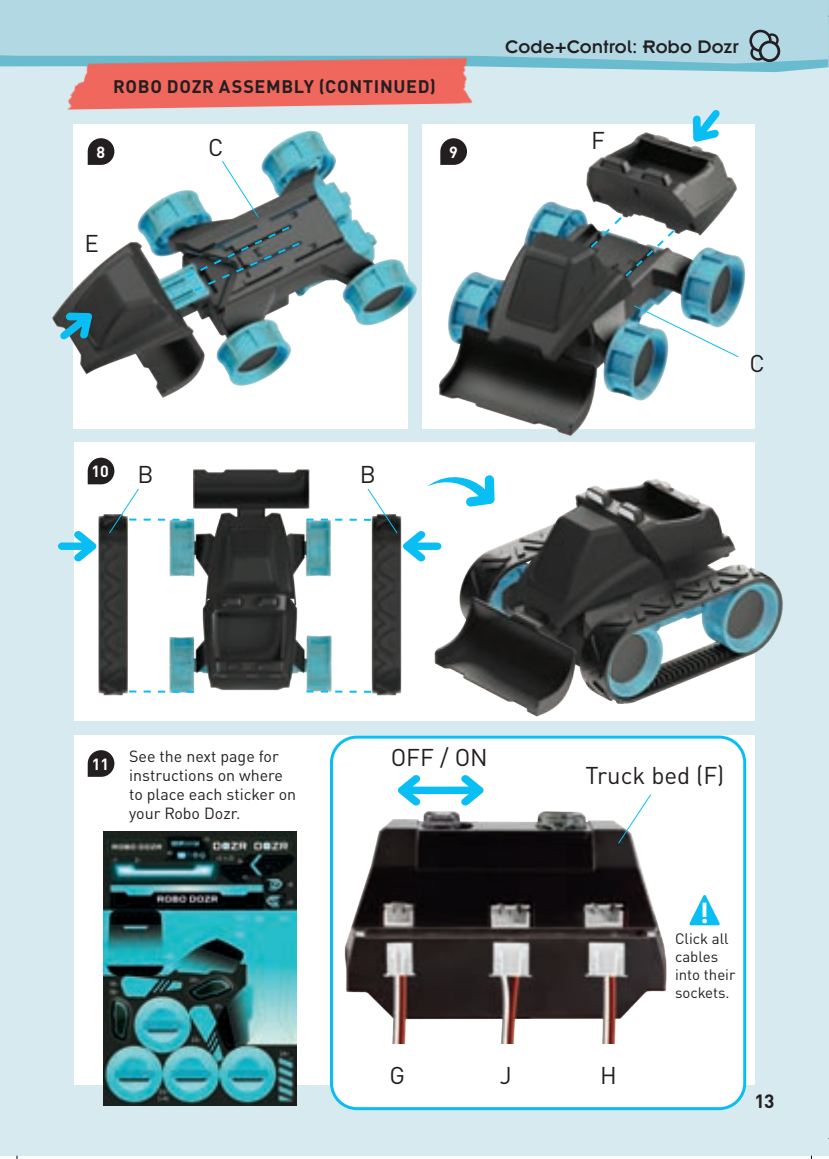
<style>
.page{position:relative;width:829px;height:1159px;background:#fff}
.page>*{position:absolute;margin:0;border:0;box-sizing:border-box;transform-origin:0 0}
.t1{font:24px "DINOT";color:#231f20}
.t2{font:20px "Insignia A";color:#231f20}
.t3{font:700 19px "DINOT";color:#231f20}
.t4{font:700 18px "DINOT";letter-spacing:.035em;color:#231f20}
.t5{font:16px/19.2px "DINOT";color:#231f20}
.t6{font:700 16px "DINOT";color:#fff}
.t7{font:15px/18px "DINOT";color:#231f20}
</style>
<div class="page">
<div style="left:18px;top:72px;width:810px;height:1084px;background:#d7eaf0"></div>
<div style="left:74px;top:124px;width:334px;height:304px;background:#fff"></div>
<div style="left:422px;top:124px;width:332px;height:304px;background:#fff"></div>
<div style="left:74px;top:442px;width:680px;height:279px;background:#fff"></div>
<div style="left:74px;top:736px;width:680px;height:349px;background:#fff"></div>
<svg style="left:18px;top:64px;width:810px;height:8px;fill:#68bcce"></svg>
<div style="left:18px;top:0;width:810px;height:64px;background:#b2d8e4"></div>
<svg style="left:749px;top:30px;width:31px;height:32px"></svg>
<img style="left:60px;top:58px;width:421px;height:54px">
<div style="left:331px;top:737px;width:413px;height:372px;background:#fff;border-radius:26px"></div>
<div style="left:330px;top:736px;width:416px;height:374px;border:3px solid #09bef2;border-radius:26px"></div>
<img style="left:49px;top:125px;width:369px;height:284px">
<img style="left:71px;top:445px;width:331px;height:271px">
<img style="left:430px;top:123px;width:319px;height:319px">
<svg style="left:60px;top:313px;width:32px;height:27px"></svg>
<svg style="left:692px;top:109px;width:27px;height:33px"></svg>
<img style="left:633px;top:305px;width:105px;height:53px">
<svg style="left:184px;top:225px;width:118px;height:68px"></svg>
<svg style="left:306px;top:690px;width:65px;height:3px"></svg>
<svg style="left:129px;top:690px;width:65px;height:3px"></svg>
<svg style="left:588px;top:215px;width:88px;height:64px"></svg>
<img style="left:434px;top:476px;width:352px;height:243px">
<svg style="left:221px;top:160px;width:38px;height:58px"></svg>
<img style="left:344px;top:811px;width:323px;height:232px">
<svg style="left:398px;top:775px;width:85px;height:31px"></svg>
<svg style="left:306px;top:473px;width:188px;height:89px"></svg>
<img style="left:103px;top:831px;width:194px;height:275px">
<svg style="left:689px;top:895px;width:31px;height:31px"></svg>
<svg style="left:88px;top:138px;width:26px;height:27px"></svg>
<svg style="left:58px;top:458px;width:136px;height:103px"></svg>
<svg style="left:88px;top:750px;width:26px;height:27px"></svg>
<svg style="left:440px;top:138px;width:27px;height:27px"></svg>
<svg style="left:617px;top:794px;width:34px;height:50px"></svg>
<div style="left:0;top:0;width:18px;height:1159px;background:#d7eaf0"></div>
<p class="t4" style="left:113px;top:75px;width:324px">ROBO DOZR ASSEMBLY (CONTINUED)</p>
<p class="t6" style="left:97px;top:141px;width:10px">8</p>
<h1 class="t1" style="left:208px;top:132px;width:17px">C</h1>
<p class="t6" style="left:449px;top:141px;width:10px">9</p>
<h1 class="t1" style="left:84px;top:228px;width:16px">E</h1>
<p class="t6" style="left:91px;top:461px;width:19px">10</p>
<h1 class="t1" style="left:137px;top:459px;width:18px">B</h1>
<h1 class="t1" style="left:359px;top:459px;width:18px">B</h1>
<p class="t2" style="left:505px;top:36px;width:235px">Code+Control: Robo Dozr</p>
<h1 class="t1" style="left:591px;top:125px;width:15px">F</h1>
<h1 class="t1" style="left:749px;top:348px;width:17px">C</h1>
<p class="t6" style="left:92px;top:753px;width:19px">11</p>
<p class="t5" style="left:129px;top:746px;width:168px">See the next page for instructions on where to place each sticker on your Robo Dozr.</p>
<h1 class="t1" style="left:390px;top:742px;width:99px">OFF / ON</h1>
<h1 class="t1" style="left:585px;top:760px;width:140px">Truck bed (F)</h1>
<h1 class="t1" style="left:389px;top:1061px;width:17px">G</h1>
<h1 class="t1" style="left:499px;top:1061px;width:14px">J</h1>
<h1 class="t1" style="left:600px;top:1061px;width:18px">H</h1>
<p class="t7" style="left:674px;top:930px;width:62px">Click all cables into their sockets.</p>
<p class="t3" style="left:754px;top:1088px;width:22px">13</p>
</div>
